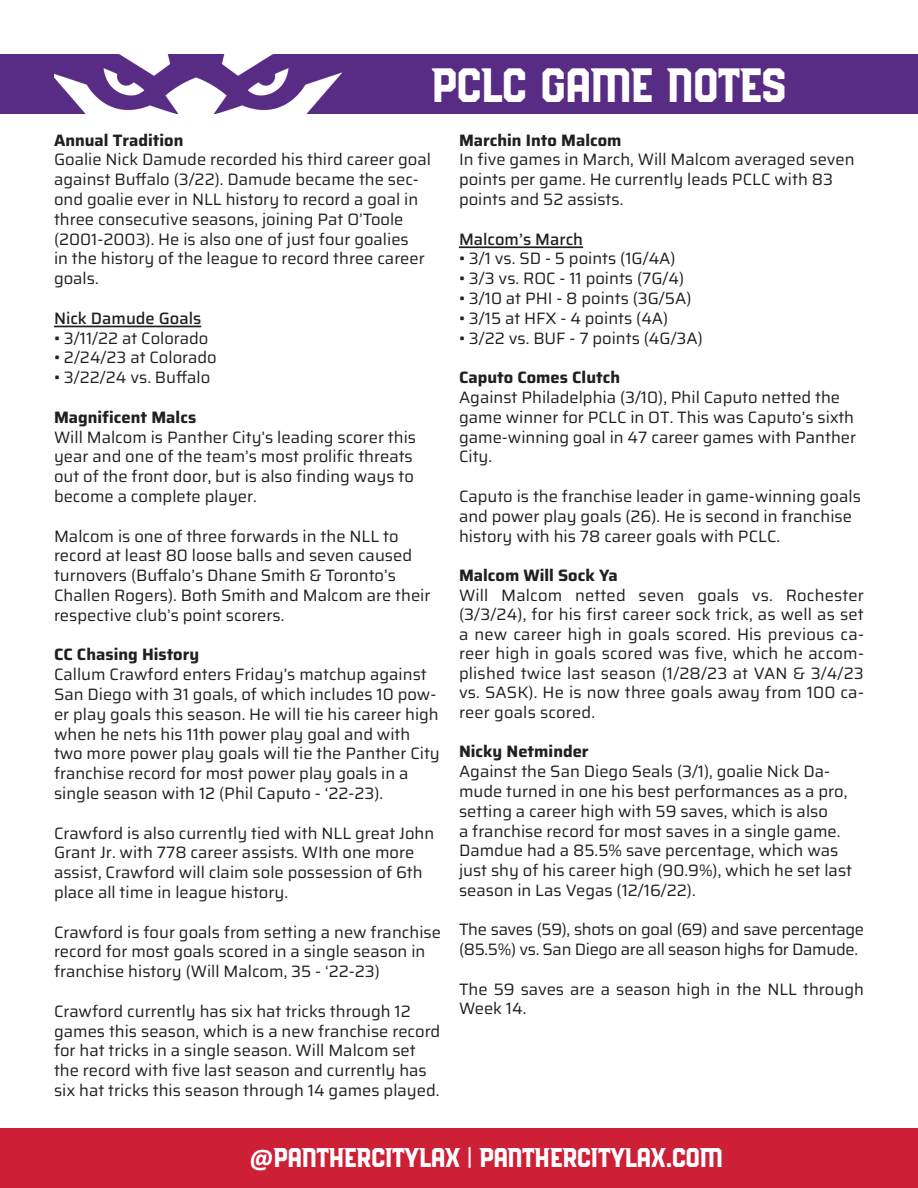
<style>
.page{position:relative;width:918px;height:1188px;background:#fff}
.page>*{position:absolute;margin:0;border:0;box-sizing:border-box;transform-origin:0 0}
.t1{font:48px "PCBLOCK Regular";color:#fff}
.t2{font:27px "PCBLOCK Regular";color:#fff}
.t3{font:100 16.5px/19.8px "Saira";color:#231f20}
.t4{font:100 16.5px/19.8px "Saira";letter-spacing:-.02em;color:#231f20}
.s1{font-family:"Calibri";font-weight:700}
.s2{font-family:"Morganite";font-weight:700}
</style>
<div class="page">
<div style="left:0;top:1129px;width:918px;height:59px;background:#cd1f36"></div>
<div style="left:0;top:54px;width:918px;height:59px;background:#582c84"></div>
<img style="left:54px;top:54px;width:289px;height:60px">
<hr style="left:54px;top:326px;width:147px;height:1px;background:#231f20">
<hr style="left:459px;top:246px;width:124px;height:2px;background:#231f20">
<p class="t1" style="left:431px;top:63px;width:356px">PCLC GAME NOTES</p>
<p class="t3" style="left:54px;top:129px;width:131px">Annual Tradition</p>
<p class="t3" style="left:54px;top:149px;width:378px">Goalie Nick Damude recorded his third career goal against Buffalo (3/22). Damude became the sec&shy;ond goalie ever in NLL history to record a goal in three consecutive seasons, joining Pat O’Toole (2001-2003). He is also one of just four goalies<br>in the history of the league to record three career goals.</p>
<p class="t3" style="left:54px;top:308px;width:149px">Nick Damude Goals</p>
<p class="t3" style="left:54px;top:327px;width:156px">• 3/11/22 at Colorado</p>
<p class="t3" style="left:54px;top:347px;width:164px">• 2/24/23 at Colorado</p>
<p class="t3" style="left:54px;top:367px;width:158px">• 3/22/24 vs. Buffalo</p>
<p class="t3" style="left:54px;top:407px;width:144px">Magnificent Malcs</p>
<p class="t3" style="left:54px;top:426px;width:364px">Will Malcom is Panther City’s leading scorer this year and one of the team’s most prolific threats out of the front door, but is also finding ways to become a complete player.</p>
<p class="t3" style="left:54px;top:525px;width:378px">Malcom is one of three forwards in the NLL to record at least 80 loose balls and seven caused turnovers (Buffalo’s Dhane Smith &amp; Toronto’s Challen Rogers). Both Smith and Malcom are their respective club’s point scorers.</p>
<p class="t3" style="left:54px;top:644px;width:147px">CC Chasing History</p>
<p class="t3" style="left:54px;top:664px;width:387px">Callum Crawford enters Friday’s matchup against San Diego with 31 goals, of which includes 10 pow&shy;er play goals this season. He will tie his career high when he nets his 11th power play goal and with two more power play goals will tie the Panther City franchise record for most power play goals in a single season with 12 (Phil Caputo - ‘22-23).</p>
<p class="t3" style="left:54px;top:822px;width:382px">Crawford is also currently tied with NLL great John Grant Jr. with 778 career assists. WIth one more assist, Crawford will claim sole possession of 6th place all time in league history.</p>
<p class="t3" style="left:54px;top:921px;width:389px">Crawford is four goals from setting a new franchise record for most goals scored in a single season in franchise history (Will Malcom, 35 - ‘22-23)</p>
<p class="t3" style="left:54px;top:1001px;width:388px">Crawford currently has six hat tricks through 12 games this season, which is a new franchise record for hat tricks in a single season. Will Malcom set the record with five last season and currently has six hat tricks this season through 14 games played.</p>
<p class="t3" style="left:459px;top:129px;width:164px">Marchin Into Malcom</p>
<p class="t3" style="left:459px;top:149px;width:397px">In five games in March, Will Malcom averaged seven points per game. He currently leads PCLC with 83 points and 52 assists.</p>
<p class="t3" style="left:459px;top:228px;width:126px">Malcom’s March</p>
<p class="t3" style="left:459px;top:248px;width:218px">• 3/1 vs. SD - 5 points (1G/4A)</p>
<p class="t3" style="left:459px;top:268px;width:227px">• 3/3 vs. ROC - 11 points (7G/4)</p>
<p class="t3" style="left:459px;top:288px;width:234px">• 3/10 at PHI - 8 points (3G/5A)</p>
<p class="t3" style="left:459px;top:308px;width:211px">• 3/15 at HFX - 4 points (4A)</p>
<p class="t3" style="left:459px;top:327px;width:245px">• 3/22 vs. BUF - 7 points (4G/3A)</p>
<p class="t3" style="left:459px;top:367px;width:163px">Caputo Comes Clutch</p>
<p class="t3" style="left:459px;top:387px;width:399px">Against Philadelphia (3/10), Phil Caputo netted the game winner for PCLC in OT. This was Caputo’s sixth game-winning goal in 47 career games with Panther City.</p>
<p class="t3" style="left:459px;top:486px;width:403px">Caputo is the franchise leader in game-winning goals and power play goals (26). He is second in franchise history with his 78 career goals with PCLC.</p>
<p class="t3" style="left:459px;top:565px;width:160px">Malcom Will Sock Ya</p>
<p class="t3" style="left:459px;top:585px;width:406px;text-align:justify">Will Malcom netted seven goals vs. Rochester (3/3/24), for his first career sock trick, as well as set a new career high in goals scored. His previous ca&shy;reer high in goals scored was five, which he accom&shy;plished twice last season (1/28/23 at VAN &amp; 3/4/23 vs. SASK). He is now three goals away from 100 ca&shy;reer goals scored.</p>
<p class="t3" style="left:459px;top:741px;width:131px">Nicky Netminder</p>
<p class="t3" style="left:459px;top:761px;width:395px">Against the San Diego Seals (3/1), goalie Nick Da&shy;mude turned in one his best performances as a pro, setting a career high with 59 saves, which is also<br>a franchise record for most saves in a single game.<br>Damdue had a 85.5% save percentage, which was just shy of his career high (90.9%), which he set last season in Las Vegas (12/16/22).</p>
<p class="t4" style="left:459px;top:919px;width:407px">The saves (59), shots on goal (69) and save percentage (85.5%) vs. San Diego are all season highs for Damude.</p>
<p class="t3" style="left:459px;top:978px;width:406px">The 59 saves are a season high in the NLL through<br>Week 14.</p>
<p class="t2" style="left:249px;top:1145px;width:39px"><span class="s1">@</span>PANTHERCITYLA</p>
<p class="t2" style="left:445px;top:1145px;width:49px">X <span class="s2">|</span> PANTHERCITYLA</p>
<p class="t2" style="left:651px;top:1145px;width:73px">X.COM</p>
</div>
